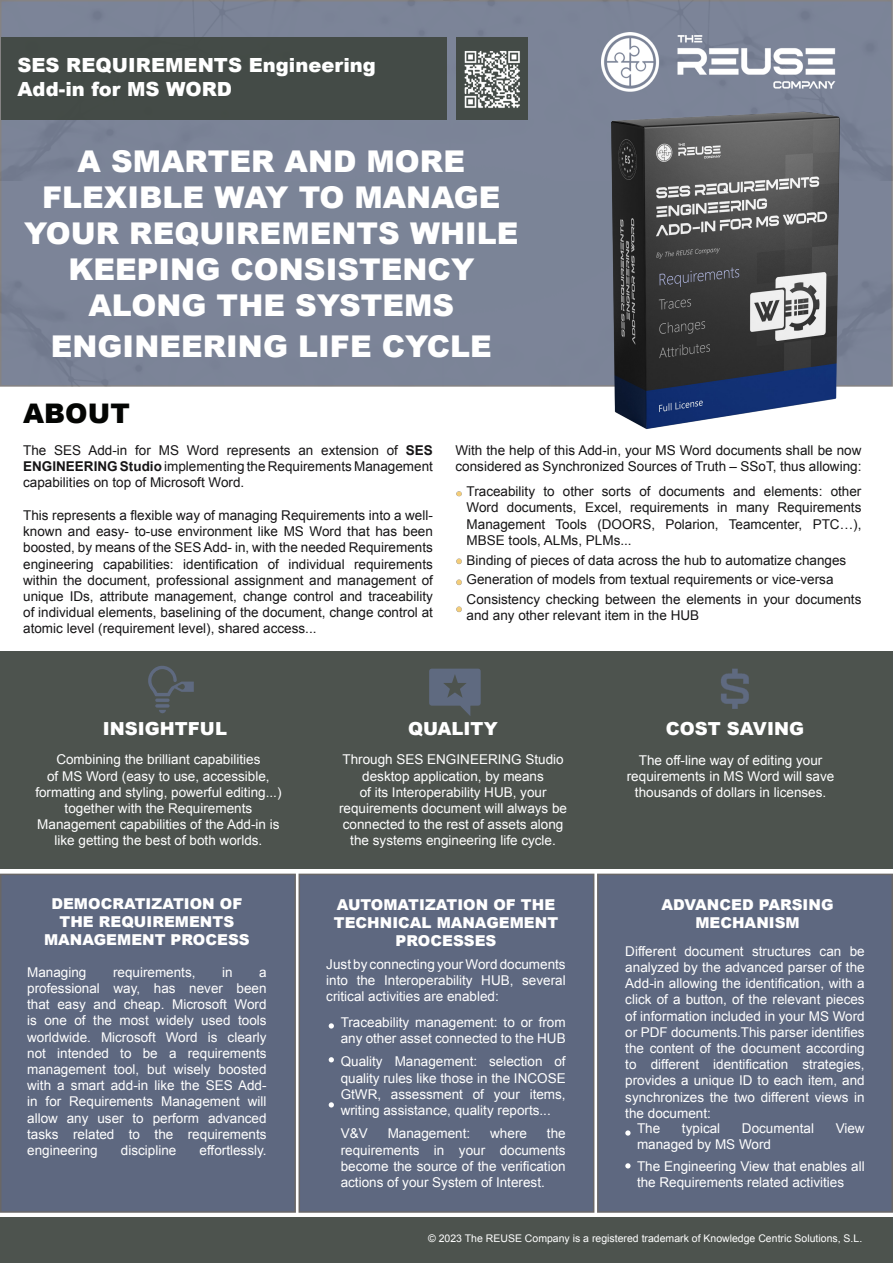
<style>
.page{position:relative;width:893px;height:1263px;background:#fff}
.page>*{position:absolute;margin:0;border:0;box-sizing:border-box;transform-origin:0 0}
.t1{font:900 30px/36px "Arial";color:#fff;text-align:center}
.t2{font:900 27px "Arial";color:#040503}
.t3{font:900 19.5px/23.4px "Arial";color:#fff}
.t4{font:900 18px "Arial";color:#fff}
.t5{font:900 15px/18px "Arial";color:#fff;text-align:center}
.t6{font:13.5px/16.2px "Arial";color:#fff;text-align:justify}
.t7{font:13.5px/16.2px "Arial";color:#161516;text-align:justify}
.t8{font:10.5px "Arial";color:#fff}
.s1{font-weight:700}
</style>
<div class="page">
<div style="left:1px;top:874px;width:294px;height:338px;background:#5e6880"></div>
<div style="left:299px;top:874px;width:295px;height:338px;background:#5e6880"></div>
<div style="left:598px;top:874px;width:294px;height:338px;background:#5e6880"></div>
<div style="left:0;top:652px;width:893px;height:217px;background:#4d534e"></div>
<div style="left:0;top:1217px;width:893px;height:46px;background:#4d534e"></div>
<svg style="left:721px;top:668px;width:28px;height:41px"></svg>
<svg style="left:456px;top:491px;width:6px;height:6px"></svg>
<svg style="left:456px;top:558px;width:6px;height:6px"></svg>
<svg style="left:456px;top:579px;width:6px;height:7px"></svg>
<svg style="left:456px;top:606px;width:6px;height:7px"></svg>
<svg style="left:148px;top:666px;width:46px;height:47px"></svg>
<svg style="left:429px;top:669px;width:52px;height:47px"></svg>
<svg style="left:329px;top:1023px;width:5px;height:5px"></svg>
<svg style="left:625px;top:1130px;width:6px;height:6px"></svg>
<svg style="left:329px;top:1057px;width:5px;height:5px"></svg>
<svg style="left:625px;top:1163px;width:6px;height:5px"></svg>
<svg style="left:329px;top:1102px;width:5px;height:5px"></svg>
<div style="left:1px;top:1px;width:891px;height:385px;background:#7b8497"></div>
<div style="left:1px;top:37px;width:445px;height:83px;background:#404741"></div>
<div style="left:456px;top:37px;width:72px;height:83px;background:#404741"></div>
<img style="left:464px;top:50px;width:57px;height:59px">
<img style="left:601px;top:33px;width:235px;height:58px">
<img style="left:607px;top:104px;width:238px;height:325px">
<p class="t3" style="left:17px;top:53px;width:360px">SES REQUIREMENTS Engineering<br>Add-in for MS WORD</p>
<p class="t1" style="left:78px;top:143px;width:389px">A SMARTER AND MORE</p>
<p class="t1" style="left:24px;top:179px;width:496px">FLEXIBLE WAY TO MANAGE<br>YOUR REQUIREMENTS WHILE<br>KEEPING CONSISTENCY<br>ALONG THE SYSTEMS</p>
<p class="t1" style="left:51px;top:327px;width:443px">ENGINEERING LIFE CYCLE</p>
<p class="t2" style="left:23px;top:394px;width:108px">ABOUT</p>
<p class="t7" style="left:23px;top:442px;width:411px">The SES Add-in for MS Word represents an extension of <span class="s1">SES ENGINEERING Studio</span> implementing the Requirements Management capabilities on top of Microsoft Word.</p>
<p class="t7" style="left:23px;top:507px;width:411px">This represents a flexible way of managing Requirements into a well&shy;known and easy- to-use environment like MS Word that has been boosted, by means of the SES Add- in, with the needed Requirements engineering capabilities: identification of individual requirements within the document, professional assignment and management of unique IDs, attribute management, change control and traceability of individual elements, baselining of the document, change control at atomic level (requirement level), shared access...</p>
<p class="t7" style="left:455px;top:442px;width:407px">With the help of this Add-in, your MS Word documents shall be now considered as Synchronized Sources of Truth – SSoT, thus allowing:</p>
<p class="t7" style="left:467px;top:483px;width:396px">Traceability to other sorts of documents and elements: other Word documents, Excel, requirements in many Requirements Management Tools (DOORS, Polarion, Teamcenter, PTC…), MBSE tools, ALMs, PLMs...</p>
<p class="t7" style="left:467px;top:552px;width:381px">Binding of pieces of data across the hub to automatize changes</p>
<p class="t7" style="left:467px;top:572px;width:368px">Generation of models from textual requirements or vice-versa</p>
<p class="t7" style="left:467px;top:591px;width:396px">Consistency checking between the elements in your documents and any other relevant item in the HUB</p>
<p class="t4" style="left:103px;top:715px;width:126px">INSIGHTFUL</p>
<p class="t4" style="left:408px;top:715px;width:91px">QUALITY</p>
<p class="t4" style="left:666px;top:715px;width:140px">COST SAVING</p>
<p class="t6" style="left:56px;top:752px;width:206px">Combining the brilliant capabilities</p>
<p class="t6" style="left:35px;top:768px;width:248px;text-align:center">of MS Word (easy to use, accessible, formatting and styling, powerful editing...) together with the Requirements Management capabilities of the Add-in is like getting the best of both worlds.</p>
<p class="t6" style="left:339px;top:752px;width:230px;text-align:center">Through SES ENGINEERING Studio desktop application, by means<br>of its Interoperability HUB, your requirements document will always be connected to the rest of assets along the systems engineering life cycle.</p>
<p class="t6" style="left:627px;top:752px;width:209px;text-align:center">The off-line way of editing your requirements in MS Word will save thousands of dollars in licenses.</p>
<p class="t5" style="left:44px;top:894px;width:207px">DEMOCRATIZATION OF<br>THE REQUIREMENTS<br>MANAGEMENT PROCESS</p>
<p class="t5" style="left:334px;top:895px;width:226px">AUTOMATIZATION OF THE<br>TECHNICAL MANAGEMENT<br>PROCESSES</p>
<p class="t5" style="left:661px;top:895px;width:173px">ADVANCED PARSING<br>MECHANISM</p>
<p class="t6" style="left:625px;top:943px;width:241px">Different document structures can be analyzed by the advanced parser of the Add-in allowing the identification, with a click of a button, of the relevant pieces of information included in your MS Word or PDF documents.This parser identifies the content of the document according to different identification strategies, provides a unique ID to each item, and synchronizes the two different views in the document:</p>
<p class="t6" style="left:326px;top:956px;width:241px">Just by connecting your Word documents into the Interoperability HUB, several critical activities are enabled:</p>
<p class="t6" style="left:27px;top:964px;width:61px">Managing</p>
<p class="t6" style="left:113px;top:964px;width:84px">requirements,</p>
<p class="t6" style="left:222px;top:964px;width:12px">in</p>
<p class="t6" style="left:27px;top:964px;width:241px;text-indent:232px">a professional way, has never been that easy and cheap. Microsoft Word is one of the most widely used tools worldwide. Microsoft Word is clearly not intended to be a requirements management tool, but wisely boosted with a smart add-in like the SES Add&shy;in for Requirements Management will allow any user to perform advanced tasks related to the requirements engineering</p>
<p class="t6" style="left:341px;top:1014px;width:227px">Traceability management: to or from any other asset connected to the HUB</p>
<p class="t6" style="left:341px;top:1054px;width:227px">Quality Management: selection of quality rules like those in the INCOSE GtWR, assessment of your items, writing assistance, quality reports...</p>
<p class="t6" style="left:341px;top:1126px;width:29px">V&amp;V</p>
<p class="t6" style="left:388px;top:1126px;width:84px">Management:</p>
<p class="t6" style="left:490px;top:1126px;width:38px">where</p>
<p class="t6" style="left:637px;top:1120px;width:25px">The</p>
<p class="t6" style="left:682px;top:1120px;width:40px">typical</p>
<p class="t6" style="left:742px;top:1120px;width:74px">Documental</p>
<p class="t6" style="left:836px;top:1120px;width:31px">View</p>
<p class="t6" style="left:637px;top:1136px;width:136px">managed by MS Word</p>
<p class="t6" style="left:637px;top:1158px;width:229px">The Engineering View that enables all the Requirements related activities</p>
<p class="t6" style="left:341px;top:1126px;width:226px;text-indent:206px">the requirements in your documents become the source of the verification actions of your System of Interest.</p>
<p class="t6" style="left:121px;top:1142px;width:57px">discipline</p>
<p class="t6" style="left:200px;top:1142px;width:69px">effortlessly.</p>
<p class="t8" style="left:428px;top:1232px;width:436px">© 2023 The REUSE Company is a registered trademark of Knowledge Centric Solutions, S.L.</p>
</div>
